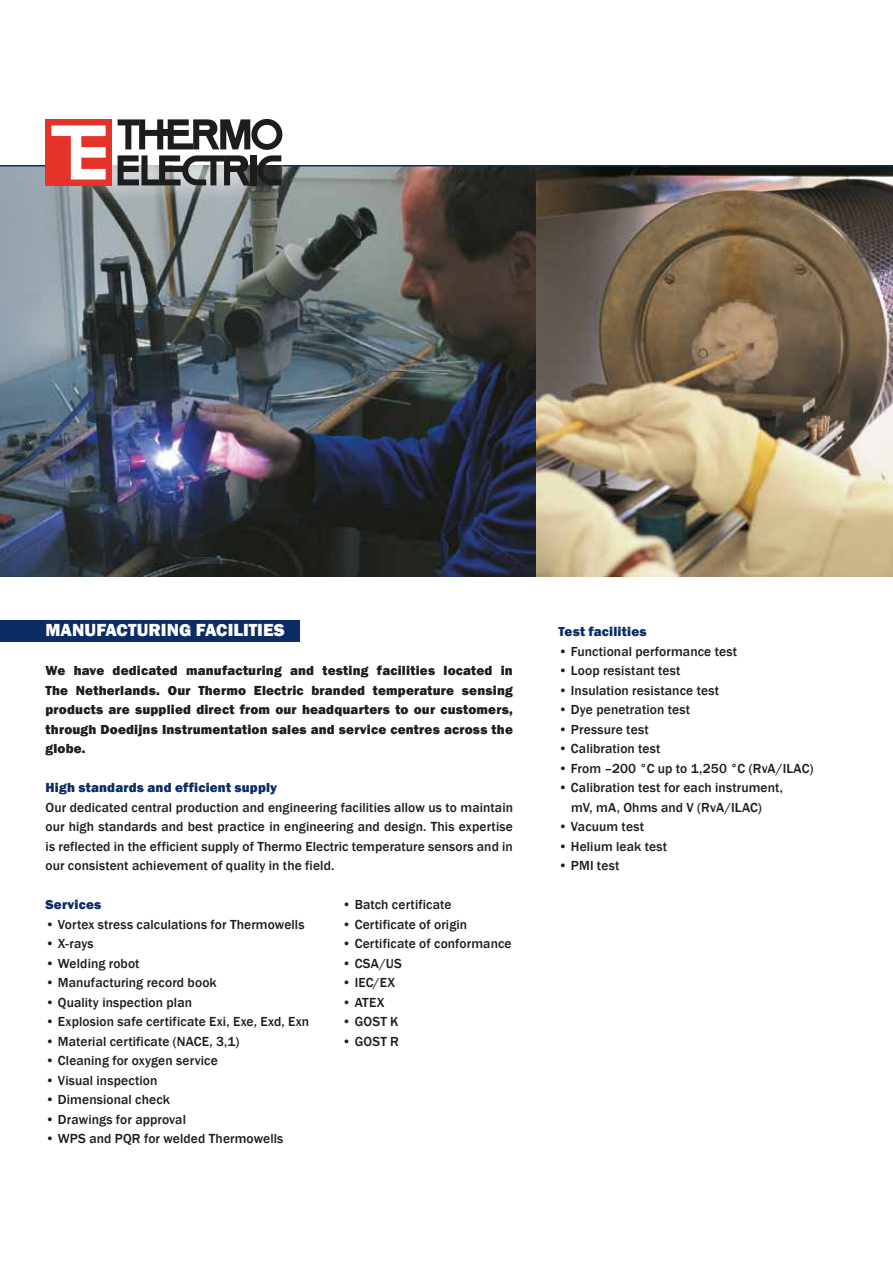
<style>
.page{position:relative;width:893px;height:1263px;background:#fff}
.page>*{position:absolute;margin:0;border:0;box-sizing:border-box;transform-origin:0 0}
.t1{font:800 18px "Franklin Gothic";letter-spacing:-.005em;color:#fff}
.t2{font:500 13.5px/19.5px "Franklin Gothic";letter-spacing:.01em;color:#1d1d1b;text-align:justify}
.t3{font:800 13.5px/19.5px "Franklin Gothic";letter-spacing:.015em;color:#1d1d1b;text-align:justify}
.t4{font:800 13.5px "Franklin Gothic";letter-spacing:.015em;color:#0c2c65}
</style>
<div class="page">
<img style="left:0;top:166px;width:893px;height:411px">
<img style="left:46px;top:155px;width:236px;height:56px">
<div style="left:0;top:620px;width:299px;height:21px;background:#0c2c65"></div>
<hr style="left:0;top:165px;width:53px;height:1px;background:#0c2c65">
<hr style="left:282px;top:165px;width:611px;height:1px;background:#0c2c65">
<svg style="left:118px;top:119px;width:164px;height:66px"></svg>
<div style="left:46px;top:119px;width:66px;height:66px;background:#e63329"></div>
<svg style="left:52px;top:125px;width:54px;height:54px"></svg>
<h1 class="t1" style="left:46px;top:619px;width:207px">Manufacturing facilities</h1>
<p class="t4" style="left:559px;top:623px;width:90px">Test facilities</p>
<p class="t2" style="left:559px;top:642px;width:180px">• Functional performance test</p>
<p class="t2" style="left:559px;top:661px;width:123px">• Loop resistant test</p>
<p class="t2" style="left:559px;top:681px;width:162px">• Insulation resistance test</p>
<p class="t2" style="left:559px;top:700px;width:133px">• Dye penetration test</p>
<p class="t2" style="left:559px;top:720px;width:92px">• Pressure test</p>
<p class="t2" style="left:559px;top:739px;width:104px">• Calibration test</p>
<p class="t2" style="left:559px;top:759px;width:256px">• From –200 °C up to 1,250 °C (RvA/ILAC)</p>
<p class="t2" style="left:571px;top:778px;width:213px;text-indent:-13px">• Calibration test for each instrument, mV, mA, Ohms and V (RvA/ILAC)</p>
<p class="t2" style="left:559px;top:817px;width:87px">• Vacuum test</p>
<p class="t2" style="left:559px;top:837px;width:110px">• Helium leak test</p>
<p class="t2" style="left:559px;top:856px;width:62px">• PMI test</p>
<p class="t3" style="left:46px;top:661px;width:469px">We have dedicated manufacturing and testing facilities located in The Netherlands. Our Thermo Electric branded temperature sensing products are supplied direct from our headquarters to our customers, through Doedijns Instrumentation sales and service centres across the globe.</p>
<p class="t4" style="left:46px;top:779px;width:233px">High standards and efficient supply</p>
<p class="t2" style="left:46px;top:798px;width:469px">Our dedicated central production and engineering facilities allow us to maintain our high standards and best practice in engineering and design. This expertise is reflected in the efficient supply of Thermo Electric temperature sensors and in our consistent achievement of quality in the field.</p>
<p class="t4" style="left:46px;top:896px;width:57px">Services</p>
<p class="t2" style="left:46px;top:915px;width:261px">• Vortex stress calculations for Thermowells</p>
<p class="t2" style="left:46px;top:934px;width:50px">• X-rays</p>
<p class="t2" style="left:46px;top:954px;width:96px">• Welding robot</p>
<p class="t2" style="left:46px;top:973px;width:173px">• Manufacturing record book</p>
<p class="t2" style="left:46px;top:993px;width:148px">• Quality inspection plan</p>
<p class="t2" style="left:46px;top:1012px;width:265px">• Explosion safe certificate Exi, Exe, Exd, Exn</p>
<p class="t2" style="left:46px;top:1032px;width:195px">• Material certificate (NACE, 3,1)</p>
<p class="t2" style="left:46px;top:1051px;width:174px">• Cleaning for oxygen service</p>
<p class="t2" style="left:46px;top:1071px;width:113px">• Visual inspection</p>
<p class="t2" style="left:46px;top:1090px;width:126px">• Dimensional check</p>
<p class="t2" style="left:46px;top:1110px;width:142px">• Drawings for approval</p>
<p class="t2" style="left:46px;top:1129px;width:239px">• WPS and PQR for welded Thermowells</p>
<p class="t2" style="left:342px;top:895px;width:111px">• Batch certificate</p>
<p class="t2" style="left:342px;top:915px;width:126px">• Certificate of origin</p>
<p class="t2" style="left:342px;top:934px;width:171px">• Certificate of conformance</p>
<p class="t2" style="left:342px;top:954px;width:61px">• CSA/US</p>
<p class="t2" style="left:342px;top:973px;width:54px">• IEC/EX</p>
<p class="t2" style="left:342px;top:993px;width:44px">• ATEX</p>
<p class="t2" style="left:342px;top:1012px;width:58px">• GOST K</p>
<p class="t2" style="left:342px;top:1032px;width:58px">• GOST R</p>
</div>
